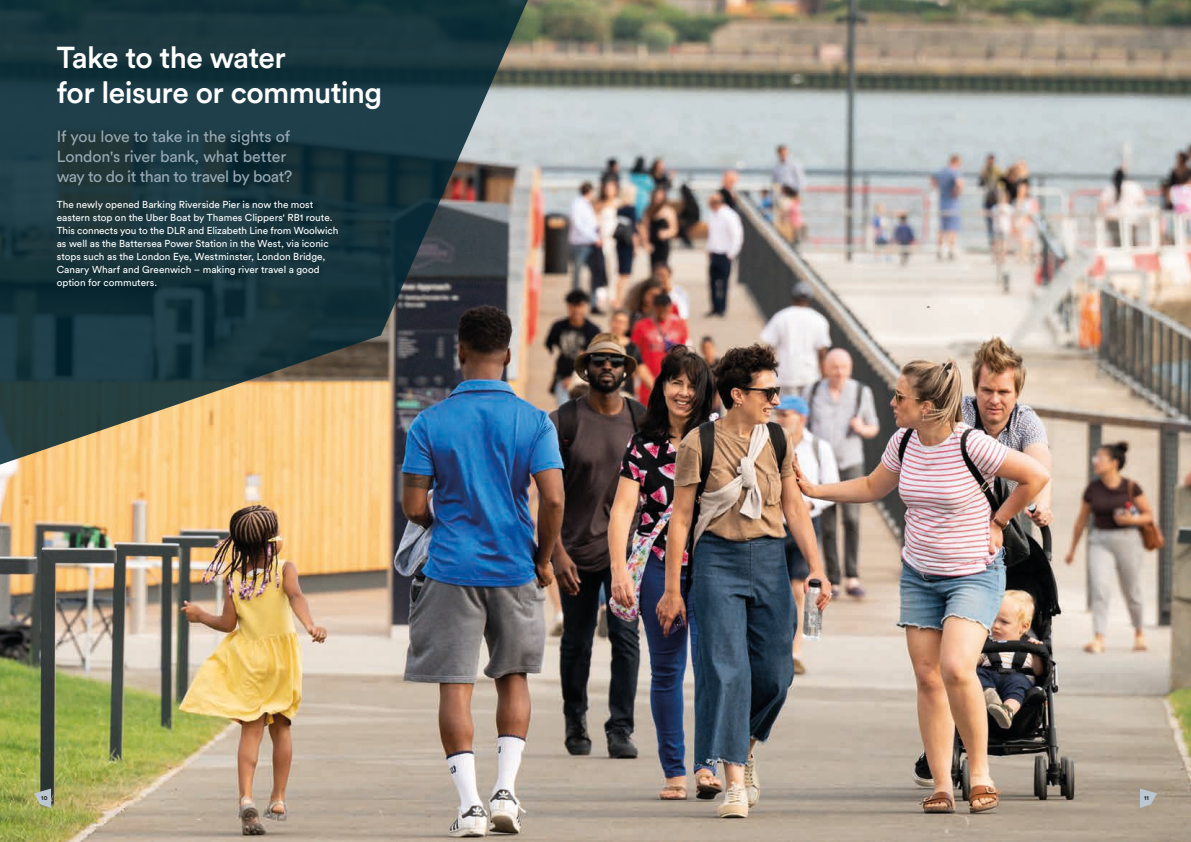
<style>
.page{position:relative;width:1191px;height:842px;background:#fff}
.page>*{position:absolute;margin:0;border:0;box-sizing:border-box;transform-origin:0 0}
.t1{font:500 30px/35px "Circular Std";letter-spacing:-.025em;color:#fff}
.t2{font:16px/20px "Circular Std";letter-spacing:-.015em;color:#97aab5}
.t3{font:10px/13px "Circular Std";color:#fff}
.t4{font:700 6px "Circular Std";color:#1d1d1b}
</style>
<div class="page">
<img style="left:0;top:0;width:1191px;height:842px">
<img style="left:0;top:0;width:687px;height:530px">
<svg style="left:1140px;top:788px;width:17px;height:20px"></svg>
<svg style="left:34px;top:788px;width:17px;height:20px"></svg>
<h1 class="t1" style="left:57px;top:40px;width:327px">Take to the water<br>for leisure or commuting</h1>
<h2 class="t2" style="left:57px;top:126px;width:237px">If you love to take in the sights of<br>London's river bank, what better way to do it than to travel by boat?</h2>
<p class="t3" style="left:57px;top:198px;width:283px">The newly opened Barking Riverside Pier is now the most eastern stop on the Uber Boat by Thames Clippers' RB1 route.<br>This connects you to the DLR and Elizabeth Line from Woolwich as well as the Battersea Power Station in the West, via iconic stops such as the London Eye, Westminster, London Bridge, Canary Wharf and Greenwich – making river travel a good option for commuters.</p>
<p class="t4" style="left:41px;top:794px;width:8px">10</p>
<p class="t4" style="left:1144px;top:794px;width:6px">11</p>
</div>
